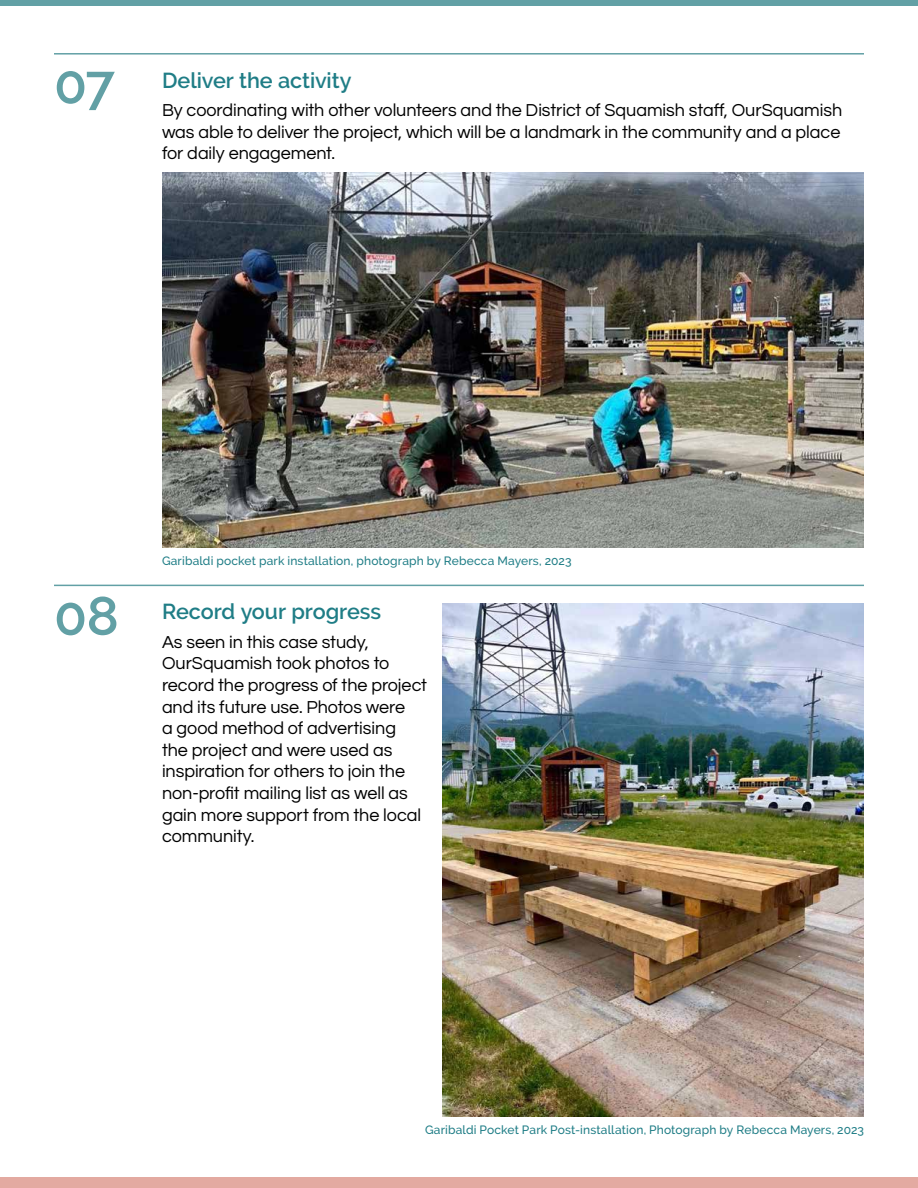
<style>
.page{position:relative;width:918px;height:1188px;background:#fff}
.page>*{position:absolute;margin:0;border:0;box-sizing:border-box;transform-origin:0 0}
.t1{font:600 54px "Raleway";color:#62a0a5}
.t2{font:600 21.6px "Raleway";letter-spacing:-.005em;color:#1f7d86}
.t3{font:18px/21.6px "Questrial";letter-spacing:-.005em;color:#000;text-align:justify}
.t4{font:500 12px "Raleway";letter-spacing:.015em;color:#1f7d86}
</style>
<div class="page">
<div style="left:0;top:1177px;width:918px;height:11px;background:#e3aaa1"></div>
<div style="left:0;top:0;width:918px;height:5px;background:#62a0a5"></div>
<hr style="left:54px;top:53px;width:810px;height:2px;background:#62a0a5">
<img style="left:162px;top:173px;width:702px;height:375px">
<hr style="left:54px;top:585px;width:810px;height:1px;background:#62a0a5">
<img style="left:442px;top:604px;width:422px;height:512px">
<h1 class="t1" style="left:54px;top:53px;width:62px">07</h1>
<p class="t2" style="left:162px;top:68px;width:191px">Deliver the activity</p>
<p class="t3" style="left:162px;top:100px;width:682px">By coordinating with other volunteers and the District of Squamish staff, OurSquamish was able to deliver the project, which will be a landmark in the community and a place for daily engagement.</p>
<h1 class="t1" style="left:54px;top:585px;width:66px">08</h1>
<p class="t4" style="left:162px;top:554px;width:411px">Garibaldi pocket park installation, photograph by Rebecca Mayers, 2023</p>
<p class="t2" style="left:162px;top:599px;width:221px">Record your progress</p>
<p class="t3" style="left:162px;top:631px;width:267px;text-align:left">As seen in this case study,<br>OurSquamish took photos to record the progress of the project and its future use. Photos were<br>a good method of advertising<br>the project and were used as inspiration for others to join the non-profit mailing list as well as gain more support from the local community.</p>
<p class="t4" style="left:425px;top:1123px;width:440px">Garibaldi Pocket Park Post-installation, Photograph by Rebecca Mayers, 2023</p>
</div>
